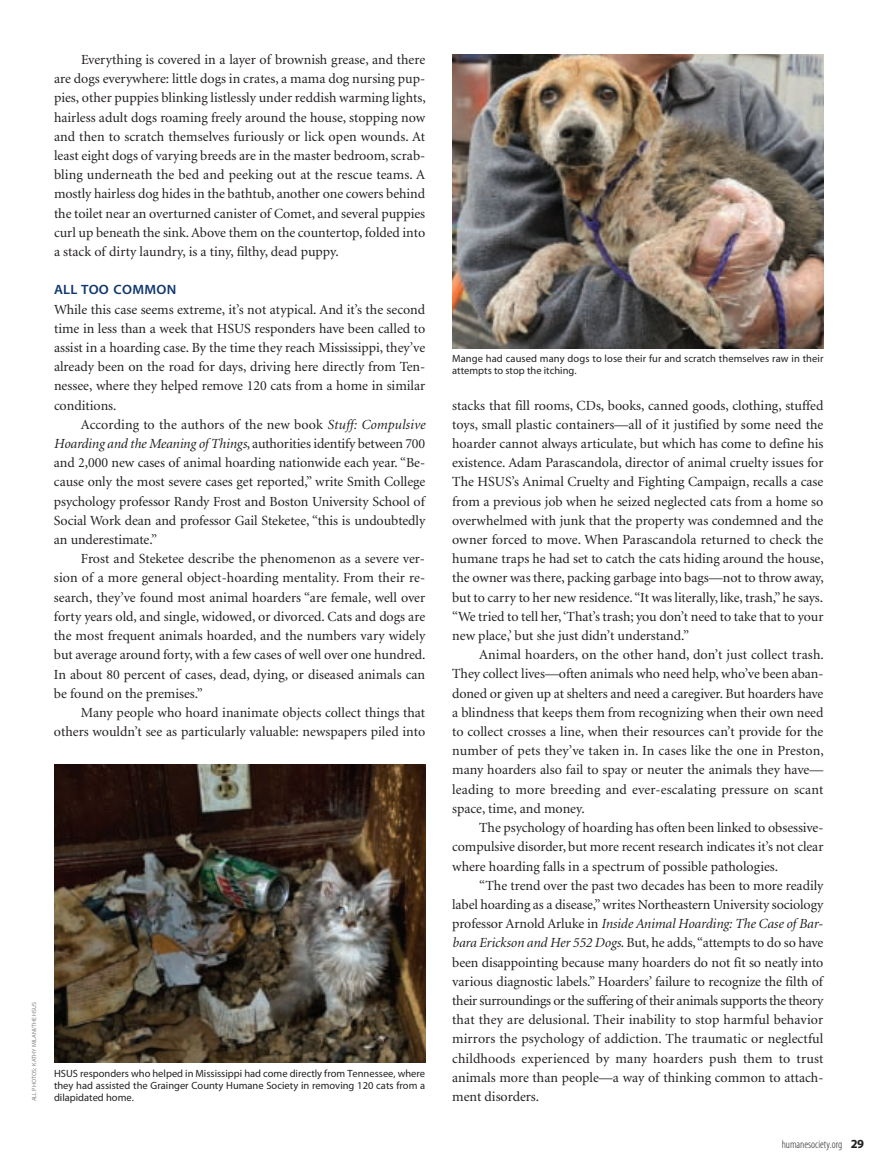
<style>
.page{position:relative;width:891px;height:1175px;background:#fff}
.page>*{position:absolute;margin:0;border:0;box-sizing:border-box;transform-origin:0 0}
.t1{font:13.95px/19.2px "Minion";color:#231f20;text-align:justify}
.t2{font:13.5px "Myriad MM565 SB600 NO";letter-spacing:.02em;color:#11386d;scale:1.05 1}
.t3{font:11.25px "Myriad MM213 LT300 CN";color:#231f20}
.t4{font:10.5px/12px "Myriad MM400 RG600 NO";color:#231f20;text-align:justify}
.t5{font:6px "Myriad MM400 RG600 NO";color:#808285}
.s1{font-style:italic}
.s2{font-family:"Myriad MM700 BD600 NO";font-size:12.45px}
</style>
<div class="page">
<img style="left:452px;top:54px;width:372px;height:294px">
<img style="left:54px;top:764px;width:371px;height:298px">
<p class="t1" style="left:54px;top:51px;width:373px;text-indent:27px">Everything is covered in a layer of brownish grease, and there are dogs everywhere: little dogs in crates, a mama dog nursing pup&shy;pies, other puppies blinking listlessly under reddish warming lights, hairless adult dogs roaming freely around the house, stopping now and then to scratch themselves furiously or lick open wounds. At least eight dogs of varying breeds are in the master bedroom, scrab&shy;bling underneath the bed and peeking out at the rescue teams. A mostly hairless dog hides in the bathtub, another one cowers behind the toilet near an overturned canister of Comet, and several puppies curl up beneath the sink. Above them on the countertop, folded into a stack of dirty laundry, is a tiny, filthy, dead puppy.</p>
<p class="t2" style="left:54px;top:285px;width:118px">ALL TOO COMMON</p>
<p class="t1" style="left:54px;top:301px;width:373px">While this case seems extreme, it’s not atypical. And it’s the second time in less than a week that HSUS responders have been called to assist in a hoarding case. By the time they reach Mississippi, they’ve already been on the road for days, driving here directly from Ten&shy;nessee, where they helped remove 120 cats from a home in similar conditions.</p>
<p class="t1" style="left:54px;top:416px;width:373px;text-indent:27px">According to the authors of the new book <span class="s1">Stuff: Compulsive Hoarding and the Meaning of Things</span>, authorities identify between 700 and 2,000 new cases of animal hoarding nationwide each year. “Be&shy;cause only the most severe cases get reported,” write Smith College psychology professor Randy Frost and Boston University School of Social Work dean and professor Gail Steketee, “this is undoubtedly an underestimate.”</p>
<p class="t1" style="left:54px;top:550px;width:373px;text-indent:27px">Frost and Steketee describe the phenomenon as a severe ver&shy;sion of a more general object-hoarding mentality. From their re&shy;search, they’ve found most animal hoarders “are female, well over forty years old, and single, widowed, or divorced. Cats and dogs are the most frequent animals hoarded, and the numbers vary widely but average around forty, with a few cases of well over one hundred.<br>In about 80 percent of cases, dead, dying, or diseased animals can be found on the premises.”</p>
<p class="t1" style="left:54px;top:704px;width:373px;text-align:right">Many people who hoard inanimate objects collect things that others wouldn’t see as particularly valuable: newspapers piled into</p>
<p class="t5" style="left:32px;top:1101px;width:100px;rotate:-90deg">ALL PHOTOS: KATHY MILANI/THE HSUS</p>
<p class="t4" style="left:54px;top:1068px;width:373px">HSUS responders who helped in Mississippi had come directly from Tennessee, where they had assisted the Grainger County Humane Society in removing 120 cats from a dilapidated home.</p>
<p class="t4" style="left:452px;top:353px;width:373px">Mange had caused many dogs to lose their fur and scratch themselves raw in their attempts to stop the itching.</p>
<p class="t1" style="left:452px;top:397px;width:373px">stacks that fill rooms, CDs, books, canned goods, clothing, stuffed toys, small plastic containers—all of it justified by some need the hoarder cannot always articulate, but which has come to define his existence. Adam Parascandola, director of animal cruelty issues for The HSUS’s Animal Cruelty and Fighting Campaign, recalls a case from a previous job when he seized neglected cats from a home so overwhelmed with junk that the property was condemned and the owner forced to move. When Parascandola returned to check the humane traps he had set to catch the cats hiding around the house, the owner was there, packing garbage into bags—not to throw away, but to carry to her new residence.“It was literally, like, trash,” he says. “We tried to tell her,‘That’s trash; you don’t need to take that to your new place,’ but she just didn’t understand.”</p>
<p class="t1" style="left:452px;top:646px;width:373px;text-indent:27px">Animal hoarders, on the other hand, don’t just collect trash.<br>They collect lives—often animals who need help, who’ve been aban&shy;doned or given up at shelters and need a caregiver. But hoarders have a blindness that keeps them from recognizing when their own need to collect crosses a line, when their resources can’t provide for the number of pets they’ve taken in. In cases like the one in Preston, many hoarders also fail to spay or neuter the animals they have— leading to more breeding and ever-escalating pressure on scant space, time, and money.</p>
<p class="t1" style="left:452px;top:819px;width:373px;text-indent:27px">The psychology of hoarding has often been linked to obsessive&shy;compulsive disorder, but more recent research indicates it’s not clear where hoarding falls in a spectrum of possible pathologies.</p>
<p class="t1" style="left:452px;top:876px;width:373px;text-indent:27px">“The trend over the past two decades has been to more readily label hoarding as a disease,” writes Northeastern University sociology professor Arnold Arluke in <span class="s1">Inside Animal Hoarding: The Case of Bar&shy;bara Erickson and Her 552 Dogs</span>. But, he adds,“attempts to do so have been disappointing because many hoarders do not fit so neatly into various diagnostic labels.” Hoarders’ failure to recognize the filth of their surroundings or the suffering of their animals supports the theory that they are delusional. Their inability to stop harmful behavior mirrors the psychology of addiction. The traumatic or neglectful childhoods experienced by many hoarders push them to trust animals more than people—a way of thinking common to attach&shy;ment disorders.</p>
<p class="t3" style="left:782px;top:1139px;width:84px">humanesociety.org <span class="s2">29</span></p>
</div>
